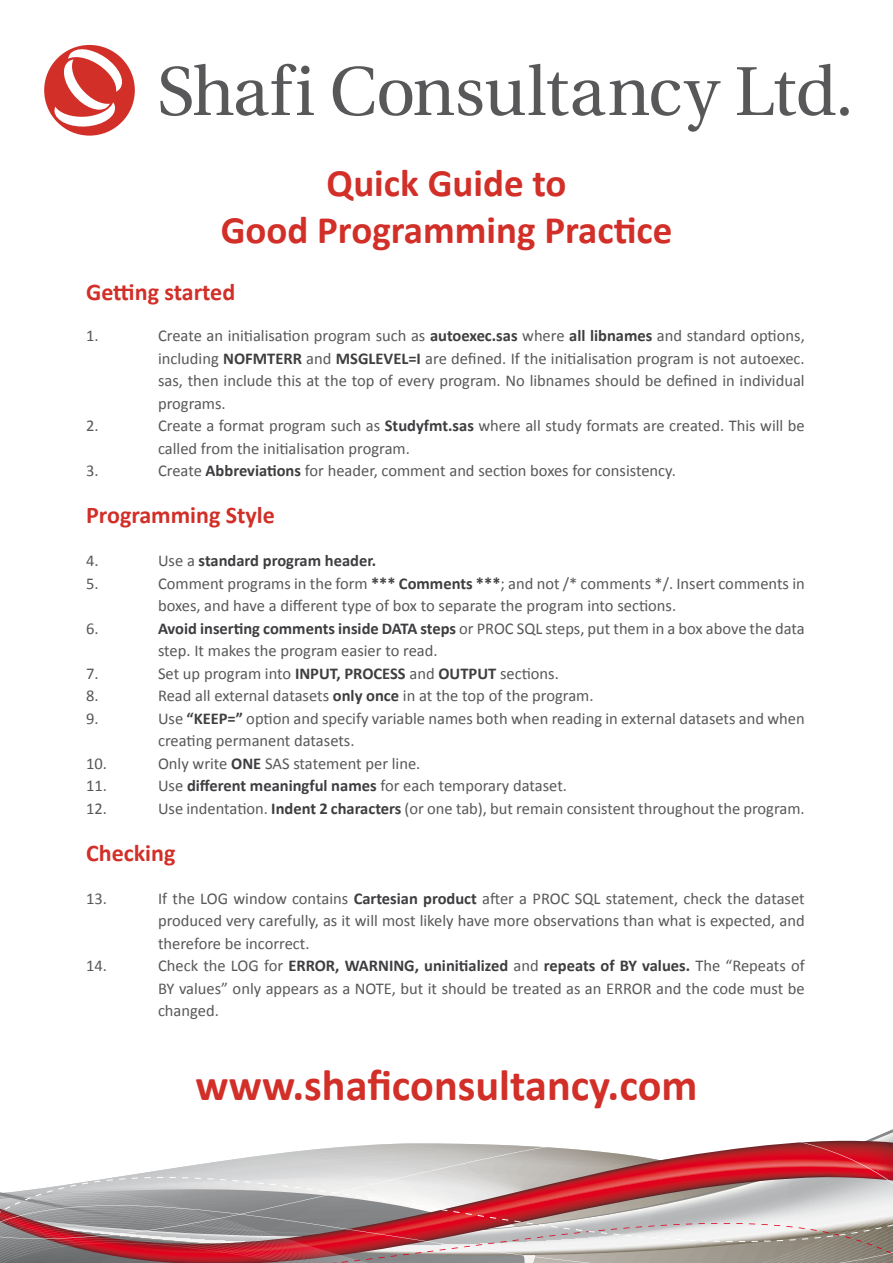
<style>
.page{position:relative;width:893px;height:1263px;background:#fff}
.page>*{position:absolute;margin:0;border:0;box-sizing:border-box;transform-origin:0 0}
.t1{font:700 44.25px "Calibri";color:#d12f28}
.t2{font:700 39px/46.8px "Calibri";color:#d12f28;text-align:center}
.t3{font:700 24px "Calibri";color:#d12f28}
.t4{font:16.5px/22.5px "Calibri";color:#58585a}
.s1{font-weight:700;color:#3e3d40}
</style>
<div class="page">
<div style="left:44px;top:45px;width:91px;height:91px;background:#d12f28;border-radius:50%"></div>
<svg style="left:54px;top:46px;width:72px;height:82px"></svg>
<svg style="left:160px;top:64px;width:154px;height:52px"></svg>
<svg style="left:333px;top:64px;width:387px;height:68px"></svg>
<svg style="left:737px;top:64px;width:98px;height:52px"></svg>
<div style="left:840px;top:107px;width:9px;height:9px;background:#58585a;border-radius:50%"></div>
<svg style="left:0;top:1131px;width:893px;height:74px"></svg>
<svg style="left:0;top:1205px;width:893px;height:58px;background:#b18b8d"></svg>
<h2 class="t2" style="left:221px;top:158px;width:453px">Quick Guide to<br>Good Programming Practice</h2>
<h3 class="t3" style="left:86px;top:277px;width:151px">Getting started</h3>
<p class="t4" style="left:86px;top:324px;width:14px">1.</p>
<p class="t4" style="left:86px;top:414px;width:14px">2.</p>
<p class="t4" style="left:86px;top:459px;width:14px">3.</p>
<p class="t4" style="left:158px;top:324px;width:648px">Create an initialisation program such as <span class="s1">autoexec.sas</span> where <span class="s1">all libnames</span> and standard options, including <span class="s1">NOFMTERR</span> and <span class="s1">MSGLEVEL=I</span> are defined. If the initialisation program is not autoexec. sas, then include this at the top of every program. No libnames should be defined in individual programs.<br>Create a format program such as <span class="s1">Studyfmt.sas</span> where all study formats are created. This will be called from the initialisation program.<br>Create <span class="s1">Abbreviations</span> for header, comment and section boxes for consistency.</p>
<h3 class="t3" style="left:86px;top:500px;width:190px">Programming Style</h3>
<p class="t4" style="left:86px;top:549px;width:14px">4.<br>5.</p>
<p class="t4" style="left:86px;top:616px;width:14px">6.</p>
<p class="t4" style="left:86px;top:661px;width:14px;text-align:justify">7.<br>8.<br>9.</p>
<p class="t4" style="left:86px;top:751px;width:22px;text-align:justify">10.<br>11.<br>12.</p>
<p class="t4" style="left:158px;top:549px;width:648px">Use a <span class="s1">standard program header.<br></span>Comment programs in the form <span class="s1">*** Comments ***</span>; and not /* comments */. Insert comments in boxes, and have a different type of box to separate the program into sections.<br><span class="s1">Avoid inserting comments inside DATA steps</span> or PROC SQL steps, put them in a box above the data step. It makes the program easier to read.<br>Set up program into <span class="s1">INPUT, PROCESS</span> and <span class="s1">OUTPUT</span> sections.<br>Read all external datasets <span class="s1">only once</span> in at the top of the program.<br>Use <span class="s1">“KEEP=”</span> option and specify variable names both when reading in external datasets and when creating permanent datasets.<br>Only write <span class="s1">ONE</span> SAS statement per line.<br>Use <span class="s1">different meaningful names</span> for each temporary dataset.<br>Use indentation. <span class="s1">Indent 2 characters</span> (or one tab), but remain consistent throughout the program.</p>
<h3 class="t3" style="left:86px;top:838px;width:91px">Checking</h3>
<p class="t4" style="left:86px;top:886px;width:22px">13.</p>
<p class="t4" style="left:86px;top:954px;width:22px">14.</p>
<p class="t4" style="left:158px;top:886px;width:648px">If the LOG window contains <span class="s1">Cartesian product</span> after a PROC SQL statement, check the dataset produced very carefully, as it will most likely have more observations than what is expected, and therefore be incorrect.<br>Check the LOG for <span class="s1">ERROR, WARNING, uninitialized</span> and <span class="s1">repeats of BY values.</span> The “Repeats of BY values” only appears as a NOTE, but it should be treated as an ERROR and the code must be changed.</p>
<h1 class="t1" style="left:195px;top:1058px;width:504px">www.shaficonsultancy.com</h1>
</div>
